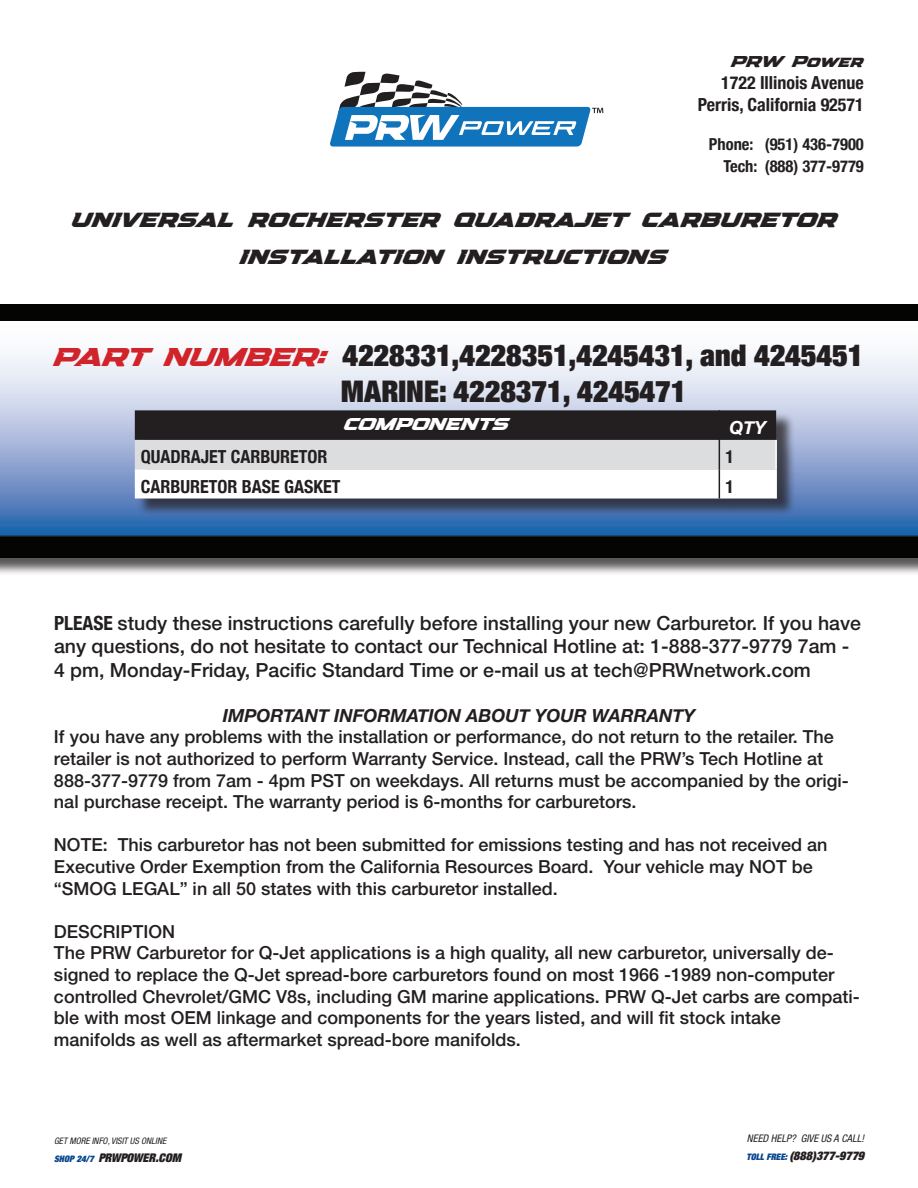
<style>
.page{position:relative;width:918px;height:1188px;background:#fff}
.page>*{position:absolute;margin:0;border:0;box-sizing:border-box;transform-origin:0 0}
.t1{font:900 expanded 30px/36px "Helvetica Neue";color:#231f20}
.t2{font:25.5px/36.6px "Speed";color:#231f20;text-align:center}
.t3{font:500 19.5px/23.4px "Helvetica Neue LT Std";color:#231f20}
.t4{font:500 18px/21.6px "Helvetica Neue LT Std";color:#231f20}
.t5{font:700 condensed 18px/21.6px "Helvetica Neue";color:#231f20;text-align:right}
.t6{font:italic 700 18px "Helvetica Neue";color:#231f20}
.t7{font:18px "Speed";color:#fff}
.t8{font:italic 700 18px "Helvetica Neue";color:#fff}
.t9{font:700 condensed 16.5px/21.6px "Helvetica Neue";color:#231f20;text-align:right}
.t10{font:16.5px "Speed";letter-spacing:-.005em;color:#231f20}
.t11{font:italic 900 expanded 12px "Helvetica Neue";color:#231f20}
.t12{font:italic condensed 10.5px "Helvetica Neue";color:#231f20}
.t13{font:italic condensed 9px "Helvetica Neue";color:#231f20}
.s1{font-family:"Speed";font-weight:400;font-stretch:normal;font-size:27px;color:#d1232a}
.s2{font-family:"Helvetica Neue";font-weight:700;font-stretch:condensed}
.s3{font-size:9px;color:#08478d}
</style>
<div class="page">
<svg style="left:0;top:355px;width:918px;height:182px;background:#a5bada"></svg>
<svg style="left:330px;top:72px;width:273px;height:75px"></svg>
<div style="left:0;top:304px;width:918px;height:17px;background:#040503"></div>
<div style="left:0;top:539px;width:918px;height:37px;background:#231f20;opacity:.75"></div>
<div style="left:0;top:537px;width:918px;height:20px;background:#040503"></div>
<div style="left:137px;top:413px;width:658px;height:104px;background:#231f20;opacity:.75"></div>
<svg style="left:135px;top:410px;width:641px;height:89px"></svg>
<hr style="left:719px;top:469px;width:1px;height:30px;background:#231f20">
<hr style="left:775px;top:440px;width:2px;height:29px;background:#fff">
<hr style="left:775px;top:469px;width:2px;height:30px;background:#fff">
<hr style="left:719px;top:410px;width:1px;height:30px;background:#231f20">
<p class="t10" style="left:732px;top:51px;width:133px">PRW Power</p>
<p class="t5" style="left:698px;top:71px;width:168px">1722 Illinois Avenue<br>Perris, California 92571</p>
<p class="t9" style="left:709px;top:132px;width:156px">Phone: (951) 436-7900<br>Tech: (888) 377-9779</p>
<h2 class="t2" style="left:72px;top:200px;width:767px">universal rocherster quadrajet carburetor installation instructions</h2>
<h1 class="t1" style="left:341px;top:337px;width:524px;text-indent:-286px"><span class="s1">PART NUMBER:</span> 4228331,4228351,4245431, and 4245451<br>MARINE: 4228371, 4245471</h1>
<p class="t7" style="left:345px;top:412px;width:166px">COMPONENTS</p>
<p class="t8" style="left:729px;top:413px;width:38px">QTY</p>
<p class="t5" style="left:141px;top:445px;width:188px">QUADRAJET CARBURETOR</p>
<p class="t5" style="left:725px;top:445px;width:10px">1</p>
<p class="t5" style="left:141px;top:474px;width:201px">CARBURETOR BASE GASKET</p>
<p class="t5" style="left:725px;top:474px;width:10px">1</p>
<p class="t3" style="left:54px;top:611px;width:809px"><span class="s2">PLEASE</span> study these instructions carefully before installing your new Carburetor. If you have any questions, do not hesitate to contact our Technical Hotline at: 1-888-377-9779 7am -<br>4 pm, Monday-Friday, Pacific Standard Time or e-mail us at tech@PRWnetwork.com</p>
<p class="t6" style="left:223px;top:701px;width:474px">IMPORTANT INFORMATION ABOUT YOUR WARRANTY</p>
<p class="t4" style="left:54px;top:726px;width:797px">If you have any problems with the installation or performance, do not return to the retailer. The retailer is not authorized to perform Warranty Service. Instead, call the PRW’s Tech Hotline at 888-377-9779 from 7am - 4pm PST on weekdays. All returns must be accompanied by the origi&shy;nal purchase receipt. The warranty period is 6-months for carburetors.</p>
<p class="t4" style="left:54px;top:834px;width:775px">NOTE: This carburetor has not been submitted for emissions testing and has not received an<br>Executive Order Exemption from the California Resources Board. Your vehicle may NOT be “SMOG LEGAL” in all 50 states with this carburetor installed.</p>
<p class="t4" style="left:54px;top:920px;width:807px">DESCRIPTION<br>The PRW Carburetor for Q-Jet applications is a high quality, all new carburetor, universally de&shy;signed to replace the Q-Jet spread-bore carburetors found on most 1966 -1989 non-computer controlled Chevrolet/GMC V8s, including GM marine applications. PRW Q-Jet carbs are compati&shy;ble with most OEM linkage and components for the years listed, and will fit stock intake manifolds as well as aftermarket spread-bore manifolds.</p>
<p class="t13" style="left:54px;top:1135px;width:114px">GET MORE INFO, VISIT US ONLINE</p>
<p class="t11" style="left:54px;top:1150px;width:128px"><span class="s3">SHOP 24/7</span> PRWPOWER.COM</p>
<p class="t12" style="left:747px;top:1132px;width:119px">NEED HELP? GIVE US A CALL!</p>
<p class="t11" style="left:747px;top:1148px;width:119px"><span class="s3">TOLL FREE:</span> (888)377-9779</p>
</div>
